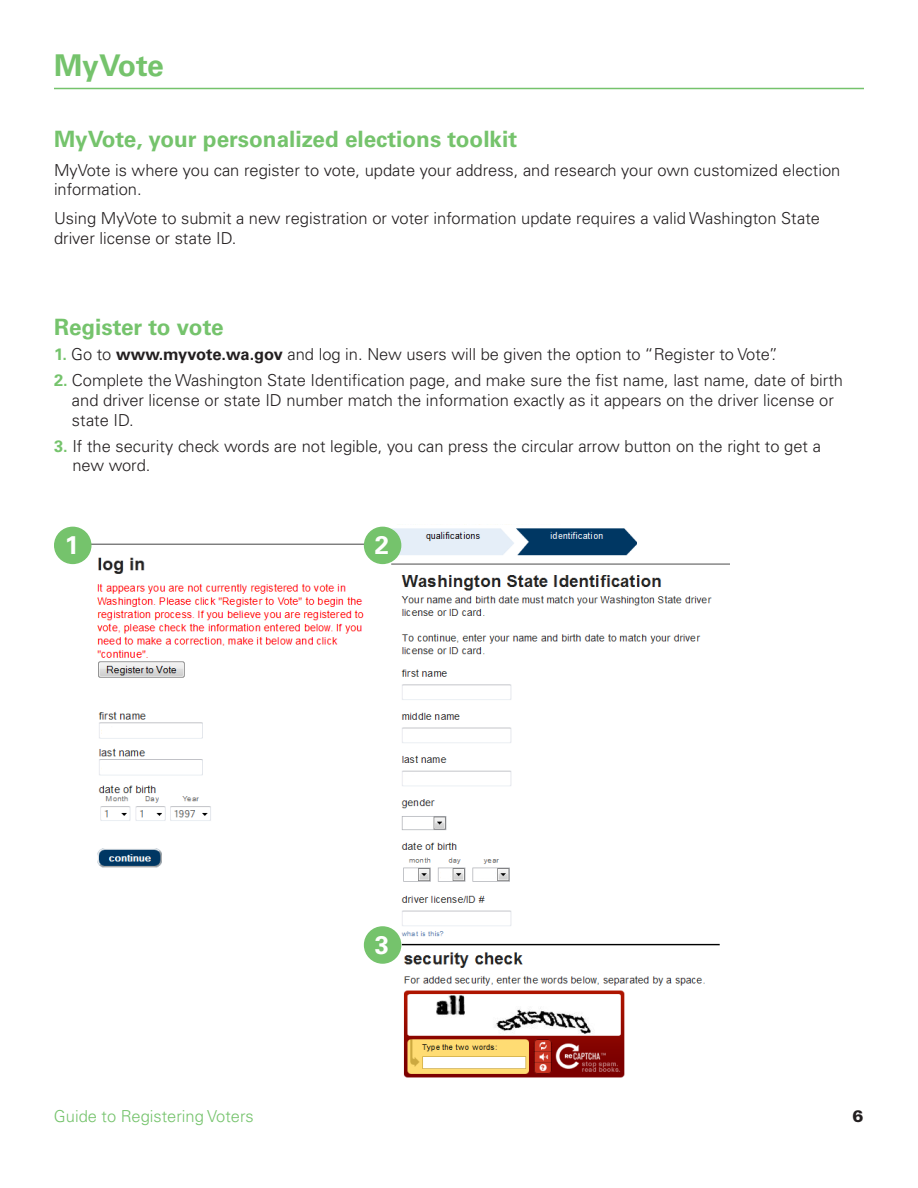
<style>
.page{position:relative;width:918px;height:1188px;background:#fff}
.page>*{position:absolute;margin:0;border:0;box-sizing:border-box;transform-origin:0 0}
.t1{font:700 30px "Univers LT Std";color:#75c36c}
.t2{font:700 25.5px "Univers LT Std";color:#fff}
.t3{font:700 22.5px "Univers LT Std";color:#75c36c}
.t4{font:300 16.5px/19.8px "Univers LT Std";color:#231f20}
.t5{font:300 16.5px "Univers LT Std";color:#75c36c}
.t6{font:900 16.5px "Univers LT Std";color:#231f20}
.s1{font-weight:700;color:#75c36c}
.s2{font-weight:700}
</style>
<div class="page">
<hr style="left:54px;top:88px;width:810px;height:1px;background:#75c36c">
<img style="left:84px;top:534px;width:304px;height:334px">
<img style="left:390px;top:528px;width:340px;height:550px">
<div style="left:637px;top:515px;width:105px;height:48px;background:#fff"></div>
<div style="left:55px;top:527px;width:36px;height:36px;background:#75c36c;border-radius:50%"></div>
<div style="left:54px;top:527px;width:38px;height:37px;border:2px solid #75c36c;border-radius:50%"></div>
<div style="left:365px;top:527px;width:36px;height:36px;background:#75c36c;border-radius:50%"></div>
<div style="left:364px;top:527px;width:37px;height:37px;border:2px solid #75c36c;border-radius:50%"></div>
<div style="left:365px;top:927px;width:36px;height:36px;background:#75c36c;border-radius:50%"></div>
<div style="left:364px;top:926px;width:37px;height:38px;border:2px solid #75c36c;border-radius:50%"></div>
<div style="left:102px;top:726px;width:16px;height:10px;background:#fff"></div>
<div style="left:102px;top:762px;width:16px;height:10px;background:#fff"></div>
<div style="left:404px;top:774px;width:26px;height:11px;background:#fff"></div>
<div style="left:405px;top:870px;width:11px;height:10px;background:#fff"></div>
<div style="left:440px;top:870px;width:11px;height:10px;background:#fff"></div>
<div style="left:474px;top:870px;width:21px;height:10px;background:#fff"></div>
<p class="t1" style="left:54px;top:48px;width:111px">MyVote</p>
<p class="t3" style="left:54px;top:126px;width:465px">MyVote, your personalized elections toolkit</p>
<p class="t4" style="left:54px;top:160px;width:788px">MyVote is where you can register to vote, update your address, and research your own customized election information.</p>
<p class="t4" style="left:54px;top:208px;width:768px">Using MyVote to submit a new registration or voter information update requires a valid Washington State driver license or state ID.</p>
<p class="t3" style="left:54px;top:313px;width:171px">Register to vote</p>
<p class="t4" style="left:54px;top:345px;width:726px"><span class="s1">1.</span> Go to <span class="s2">www.myvote.wa.gov</span> and log in. New users will be given the option to “Register to Vote”.</p>
<p class="t4" style="left:72px;top:370px;width:773px;text-indent:-18px"><span class="s1">2.</span> Complete the Washington State Identification page, and make sure the fist name, last name, date of birth and driver license or state ID number match the information exactly as it appears on the driver license or state ID.</p>
<p class="t4" style="left:72px;top:436px;width:750px;text-indent:-18px"><span class="s1">3.</span> If the security check words are not legible, you can press the circular arrow button on the right to get a new word.</p>
<p class="t2" style="left:65px;top:530px;width:16px">1</p>
<p class="t2" style="left:375px;top:530px;width:16px">2</p>
<p class="t2" style="left:375px;top:930px;width:16px">3</p>
<p class="t5" style="left:54px;top:1106px;width:201px">Guide to Registering Voters</p>
<p class="t6" style="left:853px;top:1106px;width:13px">6</p>
</div>
